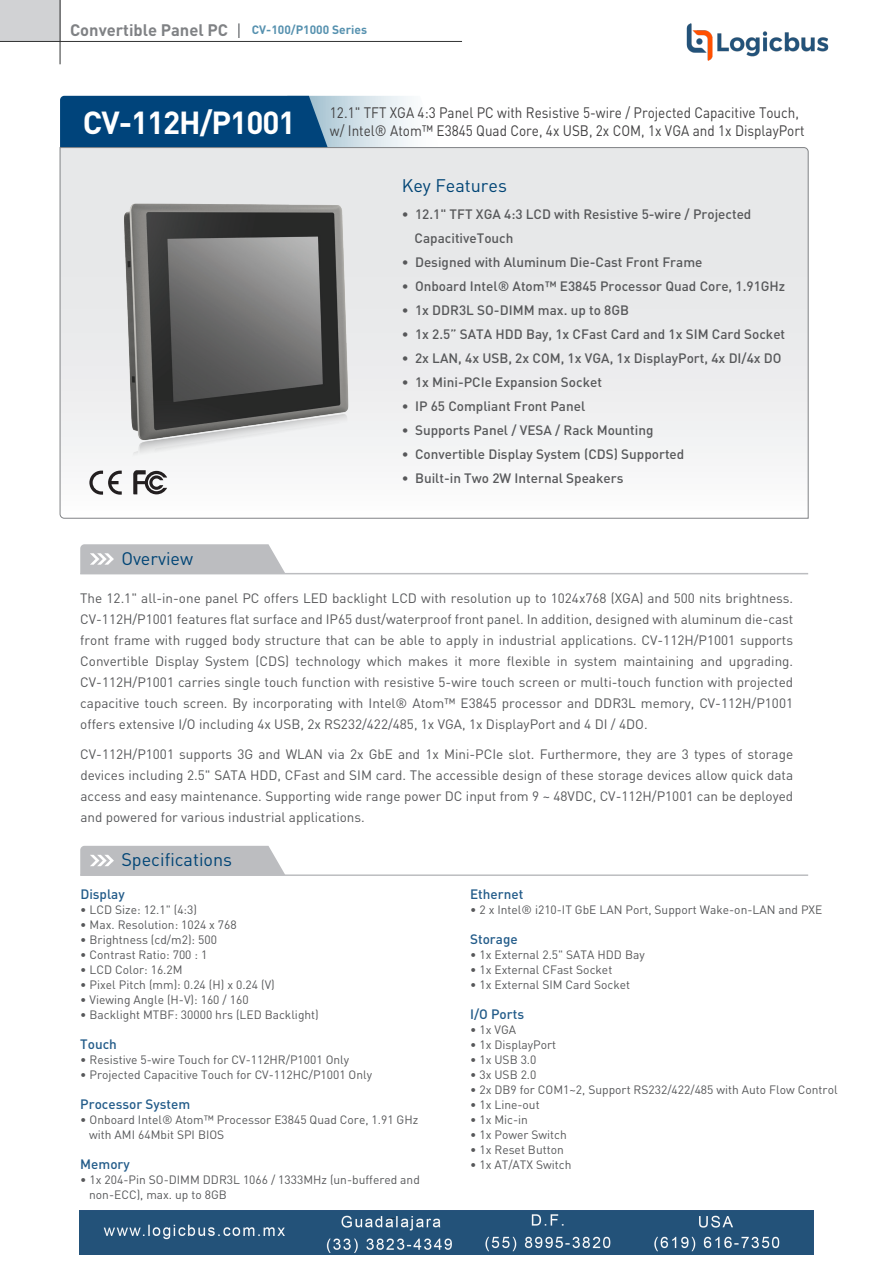
<style>
.page{position:relative;width:893px;height:1263px;background:#fff}
.page>*{position:absolute;margin:0;border:0;box-sizing:border-box;transform-origin:0 0}
.t1{font:700 31.5px "DIN Pro";letter-spacing:-.035em;color:#fff}
.t2{font:18px "DIN Pro";color:#004475}
.t3{font:700 16.5px "DIN Pro";color:#808285}
.t4{font:15px/18px "DIN Pro";color:#424142;scale:.9 1}
.t5{font:13.5px/21px "DIN Pro";color:#57585a;text-align:justify}
.t6{font:500 13.5px/24px "DIN Pro";color:#57585a}
.t7{font:500 13.5px "DIN Pro";color:#225b89}
.t8{font:12px/15px "DIN Pro";color:#57585a}
.t9{font:700 12px "DIN Pro";color:#5691af}
</style>
<div class="page">
<svg style="left:328px;top:96px;width:82px;height:51px;background:#d7e4eb"></svg>
<div style="left:60px;top:96px;width:268px;height:51px;background:#00447b"></div>
<svg style="left:60px;top:147px;width:748px;height:372px"></svg>
<svg style="left:89px;top:471px;width:33px;height:24px"></svg>
<svg style="left:133px;top:470px;width:34px;height:24px"></svg>
<hr style="left:80px;top:573px;width:728px;height:1px;background:#bcbdc0">
<svg style="left:80px;top:544px;width:205px;height:29px;background:#c0c1c4"></svg>
<hr style="left:80px;top:874px;width:728px;height:2px;background:#bcbdc0">
<svg style="left:80px;top:846px;width:205px;height:28px;background:#c0c1c4"></svg>
<div style="left:0;top:0;width:60px;height:41px;background:#d1d2d4"></div>
<hr style="left:0;top:41px;width:462px;height:1px;background:#313232">
<hr style="left:60px;top:0;width:1px;height:64px;background:#313232">
<svg style="left:238px;top:23px;width:2px;height:15px"></svg>
<img style="left:116px;top:195px;width:244px;height:274px">
<img style="left:686px;top:23px;width:143px;height:38px">
<img style="left:79px;top:1210px;width:735px;height:44px">
<p class="t3" style="left:70px;top:16px;width:160px">Convertible Panel PC</p>
<p class="t9" style="left:252px;top:20px;width:117px">CV-100/P1000 Series</p>
<h1 class="t1" style="left:83px;top:96px;width:214px">CV-112H/P1001</h1>
<h2 class="t2" style="left:121px;top:546px;width:73px">Overview</h2>
<p class="t4" style="left:330px;top:103px;width:529px">12.1" TFT XGA 4:3 Panel PC with Resistive 5-wire / Projected Capacitive Touch, w/ Intel® Atom™ E3845 Quad Core, 4x USB, 2x COM, 1x VGA and 1x DisplayPort</p>
<h2 class="t2" style="left:402px;top:174px;width:107px">Key Features</h2>
<p class="t6" style="left:415px;top:201px;width:338px;text-indent:-13px">• 12.1" TFT XGA 4:3 LCD with Resistive 5-wire / Projected<br>CapacitiveTouch</p>
<p class="t6" style="left:402px;top:249px;width:302px">• Designed with Aluminum Die-Cast Front Frame</p>
<p class="t6" style="left:402px;top:273px;width:385px">• Onboard Intel® Atom™ E3845 Processor Quad Core, 1.91GHz</p>
<p class="t6" style="left:402px;top:297px;width:229px">• 1x DDR3L SO-DIMM max. up to 8GB</p>
<p class="t6" style="left:402px;top:321px;width:385px">• 1x 2.5” SATA HDD Bay, 1x CFast Card and 1x SIM Card Socket</p>
<p class="t6" style="left:402px;top:345px;width:381px">• 2x LAN, 4x USB, 2x COM, 1x VGA, 1x DisplayPort, 4x DI/4x DO</p>
<p class="t6" style="left:402px;top:369px;width:202px">• 1x Mini-PCIe Expansion Socket</p>
<p class="t6" style="left:402px;top:393px;width:185px">• IP 65 Compliant Front Panel</p>
<p class="t6" style="left:402px;top:417px;width:253px">• Supports Panel / VESA / Rack Mounting</p>
<p class="t6" style="left:402px;top:441px;width:284px">• Convertible Display System (CDS) Supported</p>
<p class="t6" style="left:402px;top:465px;width:223px">• Built-in Two 2W Internal Speakers</p>
<p class="t5" style="left:80px;top:587px;width:715px">The 12.1" all-in-one panel PC offers LED backlight LCD with resolution up to 1024x768 (XGA) and 500 nits brightness.<br>CV-112H/P1001 features flat surface and IP65 dust/waterproof front panel. In addition, designed with aluminum die-cast front frame with rugged body structure that can be able to apply in industrial applications. CV-112H/P1001 supports Convertible Display System (CDS) technology which makes it more flexible in system maintaining and upgrading.<br>CV-112H/P1001 carries single touch function with resistive 5-wire touch screen or multi-touch function with projected capacitive touch screen. By incorporating with Intel® Atom™ E3845 processor and DDR3L memory, CV-112H/P1001 offers extensive I/O including 4x USB, 2x RS232/422/485, 1x VGA, 1x DisplayPort and 4 DI / 4DO.</p>
<p class="t5" style="left:80px;top:743px;width:714px">CV-112H/P1001 supports 3G and WLAN via 2x GbE and 1x Mini-PCIe slot. Furthermore, they are 3 types of storage devices including 2.5" SATA HDD, CFast and SIM card. The accessible design of these storage devices allow quick data access and easy maintenance. Supporting wide range power DC input from 9 ~ 48VDC, CV-112H/P1001 can be deployed and powered for various industrial applications.</p>
<h2 class="t2" style="left:121px;top:847px;width:112px">Specifications</h2>
<p class="t7" style="left:80px;top:883px;width:46px">Display</p>
<p class="t8" style="left:80px;top:901px;width:118px">• LCD Size: 12.1" (4:3)</p>
<p class="t8" style="left:80px;top:916px;width:158px">• Max. Resolution: 1024 x 768</p>
<p class="t8" style="left:80px;top:931px;width:138px">• Brightness (cd/m2): 500</p>
<p class="t8" style="left:80px;top:946px;width:129px">• Contrast Ratio: 700 : 1</p>
<p class="t8" style="left:80px;top:961px;width:104px">• LCD Color: 16.2M</p>
<p class="t8" style="left:80px;top:976px;width:196px">• Pixel Pitch (mm): 0.24 (H) x 0.24 (V)</p>
<p class="t8" style="left:80px;top:991px;width:170px">• Viewing Angle (H-V): 160 / 160</p>
<p class="t8" style="left:80px;top:1006px;width:240px">• Backlight MTBF: 30000 hrs (LED Backlight)</p>
<p class="t7" style="left:80px;top:1033px;width:38px">Touch</p>
<p class="t8" style="left:80px;top:1051px;width:270px">• Resistive 5-wire Touch for CV-112HR/P1001 Only</p>
<p class="t8" style="left:80px;top:1066px;width:293px">• Projected Capacitive Touch for CV-112HC/P1001 Only</p>
<p class="t7" style="left:80px;top:1093px;width:112px">Processor System</p>
<p class="t8" style="left:89px;top:1111px;width:331px;text-indent:-9px">• Onboard Intel® Atom™ Processor E3845 Quad Core, 1.91 GHz with AMI 64Mbit SPI BIOS</p>
<p class="t7" style="left:80px;top:1153px;width:51px">Memory</p>
<p class="t8" style="left:89px;top:1171px;width:332px;text-indent:-9px">• 1x 204-Pin SO-DIMM DDR3L 1066 / 1333MHz (un-buffered and non-ECC), max. up to 8GB</p>
<p class="t7" style="left:470px;top:883px;width:55px">Ethernet</p>
<p class="t8" style="left:470px;top:901px;width:354px">• 2 x Intel® i210-IT GbE LAN Port, Support Wake-on-LAN and PXE</p>
<p class="t7" style="left:470px;top:928px;width:49px">Storage</p>
<p class="t8" style="left:470px;top:946px;width:176px">• 1x External 2.5" SATA HDD Bay</p>
<p class="t8" style="left:470px;top:961px;width:144px">• 1x External CFast Socket</p>
<p class="t8" style="left:470px;top:976px;width:162px">• 1x External SIM Card Socket</p>
<p class="t7" style="left:470px;top:1003px;width:56px">I/O Ports</p>
<p class="t8" style="left:470px;top:1021px;width:48px">• 1x VGA</p>
<p class="t8" style="left:470px;top:1036px;width:88px">• 1x DisplayPort</p>
<p class="t8" style="left:470px;top:1051px;width:68px">• 1x USB 3.0</p>
<p class="t8" style="left:470px;top:1066px;width:68px">• 3x USB 2.0</p>
<p class="t8" style="left:470px;top:1081px;width:369px">• 2x DB9 for COM1~2, Support RS232/422/485 with Auto Flow Control</p>
<p class="t8" style="left:470px;top:1096px;width:71px">• 1x Line-out</p>
<p class="t8" style="left:470px;top:1111px;width:59px">• 1x Mic-in</p>
<p class="t8" style="left:470px;top:1126px;width:98px">• 1x Power Switch</p>
<p class="t8" style="left:470px;top:1141px;width:95px">• 1x Reset Button</p>
<p class="t8" style="left:470px;top:1156px;width:103px">• 1x AT/ATX Switch</p>
</div>
